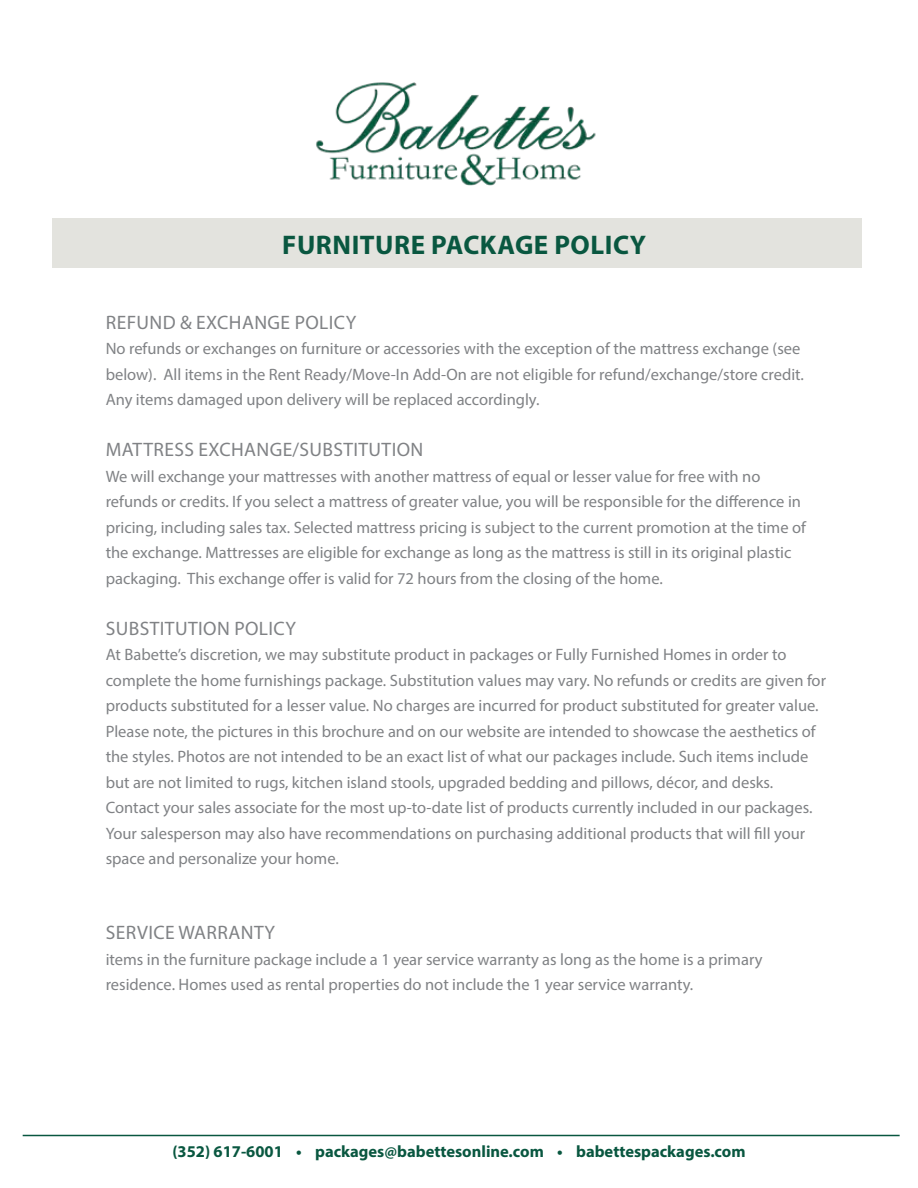
<style>
.page{position:relative;width:918px;height:1188px;background:#fff}
.page>*{position:absolute;margin:0;border:0;box-sizing:border-box;transform-origin:0 0}
.t1{font:700 27px "Myriad Pro";letter-spacing:.02em;color:#095740}
.t2{font:19.5px "Myriad Pro";letter-spacing:.02em;color:#808285}
.t3{font:16.5px/25.5px "Myriad Pro";color:#808285}
.t4{font:700 16.5px "Myriad Pro";color:#095740}
</style>
<div class="page">
<hr style="left:23px;top:1135px;width:877px;height:1px;background:#095740">
<div style="left:52px;top:218px;width:810px;height:50px;background:#e3e3de"></div>
<img style="left:316px;top:82px;width:280px;height:104px">
<h1 class="t1" style="left:282px;top:227px;width:365px">FURNITURE PACKAGE POLICY</h1>
<p class="t2" style="left:106px;top:310px;width:252px">REFUND &amp; EXCHANGE POLICY</p>
<p class="t3" style="left:106px;top:336px;width:700px">No refunds or exchanges on furniture or accessories with the exception of the mattress exchange (see below). All items in the Rent Ready/Move-In Add-On are not eligible for refund/exchange/store credit.<br>Any items damaged upon delivery will be replaced accordingly.</p>
<p class="t2" style="left:106px;top:438px;width:319px">MATTRESS EXCHANGE/SUBSTITUTION</p>
<p class="t3" style="left:106px;top:463px;width:702px">We will exchange your mattresses with another mattress of equal or lesser value for free with no refunds or credits. If you select a mattress of greater value, you will be responsible for the difference in pricing, including sales tax. Selected mattress pricing is subject to the current promotion at the time of the exchange. Mattresses are eligible for exchange as long as the mattress is still in its original plastic packaging. This exchange offer is valid for 72 hours from the closing of the home.</p>
<p class="t2" style="left:106px;top:616px;width:192px">SUBSTITUTION POLICY</p>
<p class="t3" style="left:106px;top:642px;width:722px">At Babette’s discretion, we may substitute product in packages or Fully Furnished Homes in order to complete the home furnishings package. Substitution values may vary. No refunds or credits are given for products substituted for a lesser value. No charges are incurred for product substituted for greater value.<br>Please note, the pictures in this brochure and on our website are intended to showcase the aesthetics of the styles. Photos are not intended to be an exact list of what our packages include. Such items include but are not limited to rugs, kitchen island stools, upgraded bedding and pillows, décor, and desks.<br>Contact your sales associate for the most up-to-date list of products currently included in our packages.<br>Your salesperson may also have recommendations on purchasing additional products that will fill your space and personalize your home.</p>
<p class="t2" style="left:106px;top:921px;width:171px">SERVICE WARRANTY</p>
<p class="t3" style="left:106px;top:946px;width:658px">items in the furniture package include a 1 year service warranty as long as the home is a primary residence. Homes used as rental properties do not include the 1 year service warranty.</p>
<p class="t4" style="left:172px;top:1141px;width:575px">(352) 617-6001 • packages@babettesonline.com • babettespackages.com</p>
</div>
